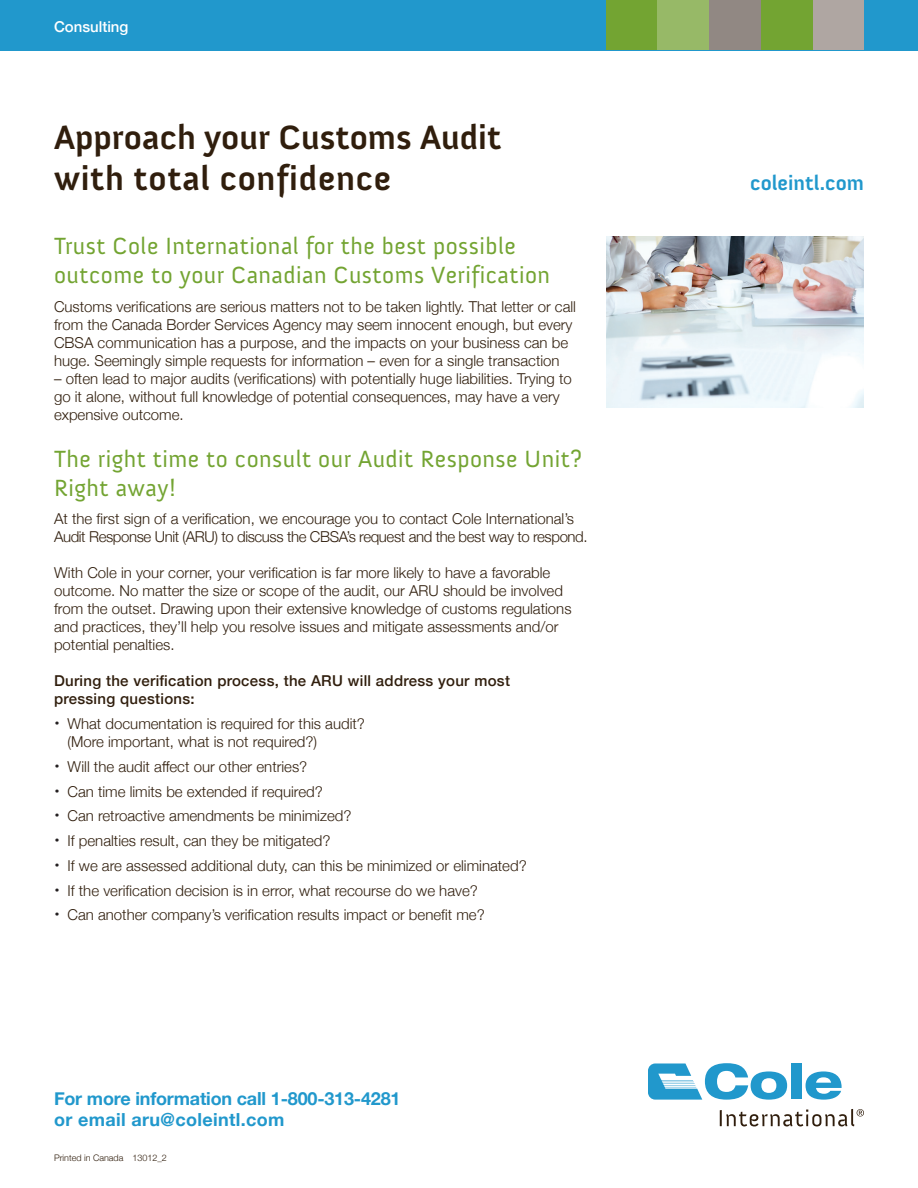
<style>
.page{position:relative;width:918px;height:1188px;background:#fff}
.page>*{position:absolute;margin:0;border:0;box-sizing:border-box;transform-origin:0 0}
.t1{font:700 34.5px/41.4px "Anivers";color:#301e0d}
.sub_heading{font:24px/28.8px "Anivers";letter-spacing:.02em;color:#73a432}
.t2{font:700 21px "Anivers";color:#2198cc}
.t3{font:700 18px/21.6px "Helvetica Neue";letter-spacing:-.01em;color:#2198cc}
.body{font:300 15px/18px "Helvetica Neue";color:#301e0d}
.body_heading{font:500 15px/18px "Helvetica Neue";letter-spacing:.02em;color:#301e0d}
.t4{font:500 15px "Helvetica Neue";color:#fff}
.t5{font:300 9px "Helvetica Neue";color:#301e0d}
</style>
<div class="page">
<img style="left:606px;top:236px;width:258px;height:172px">
<div style="left:0;top:0;width:918px;height:50px;background:#2198cc"></div>
<div style="left:606px;top:0;width:52px;height:50px;background:#73a432"></div>
<div style="left:658px;top:0;width:51px;height:50px;background:#97b967"></div>
<div style="left:812px;top:0;width:52px;height:50px;background:#afa6a2"></div>
<div style="left:709px;top:0;width:52px;height:50px;background:#918883"></div>
<div style="left:761px;top:0;width:51px;height:50px;background:#73a432"></div>
<svg style="left:648px;top:1063px;width:139px;height:37px"></svg>
<div style="left:791px;top:1063px;width:10px;height:36px;background:#2198cc"></div>
<svg style="left:806px;top:1071px;width:36px;height:29px"></svg>
<svg style="left:720px;top:1109px;width:144px;height:17px"></svg>
<p class="t4" style="left:54px;top:15px;width:76px">Consulting</p>
<p class="t1" style="left:54px;top:117px;width:449px">Approach your Customs Audit with total confidence</p>
<p class="sub_heading" style="left:54px;top:232px;width:498px">Trust Cole International for the best possible outcome to your Canadian Customs Verification</p>
<p class="body" style="left:54px;top:297px;width:524px">Customs verifications are serious matters not to be taken lightly. That letter or call from the Canada Border Services Agency may seem innocent enough, but every CBSA communication has a purpose, and the impacts on your business can be huge. Seemingly simple requests for information – even for a single transaction</p>
<p class="body" style="left:54px;top:369px;width:519px">– often lead to major audits (verifications) with potentially huge liabilities. Trying to go it alone, without full knowledge of potential consequences, may have a very expensive outcome.</p>
<p class="sub_heading" style="left:54px;top:445px;width:530px">The right time to consult our Audit Response Unit?<br>Right away!</p>
<p class="body" style="left:54px;top:509px;width:535px">At the first sign of a verification, we encourage you to contact Cole International’s<br>Audit Response Unit (ARU) to discuss the CBSA’s request and the best way to respond.</p>
<p class="body" style="left:54px;top:563px;width:519px">With Cole in your corner, your verification is far more likely to have a favorable outcome. No matter the size or scope of the audit, our ARU should be involved from the outset. Drawing upon their extensive knowledge of customs regulations and practices, they’ll help you resolve issues and mitigate assessments and/or potential penalties.</p>
<p class="body_heading" style="left:54px;top:671px;width:457px">During the verification process, the ARU will address your most pressing questions:</p>
<p class="body" style="left:68px;top:714px;width:299px">What documentation is required for this audit? (More important, what is not required?)</p>
<p class="body" style="left:68px;top:756px;width:241px">Will the audit affect our other entries?</p>
<p class="body" style="left:68px;top:781px;width:257px">Can time limits be extended if required?</p>
<p class="body" style="left:68px;top:806px;width:285px">Can retroactive amendments be minimized?</p>
<p class="body" style="left:68px;top:831px;width:265px">If penalties result, can they be mitigated?</p>
<p class="body" style="left:68px;top:855px;width:461px">If we are assessed additional duty, can this be minimized or eliminated?</p>
<p class="body" style="left:68px;top:880px;width:412px">If the verification decision is in error, what recourse do we have?</p>
<p class="body" style="left:68px;top:905px;width:419px">Can another company’s verification results impact or benefit me?</p>
<p class="t3" style="left:54px;top:1088px;width:348px">For more information call 1-800-313-4281 or email aru@coleintl.com</p>
<p class="t5" style="left:54px;top:1151px;width:114px">Printed in Canada 13012_2</p>
<h3 class="t2" style="left:750px;top:172px;width:115px">coleintl.com</h3>
</div>
